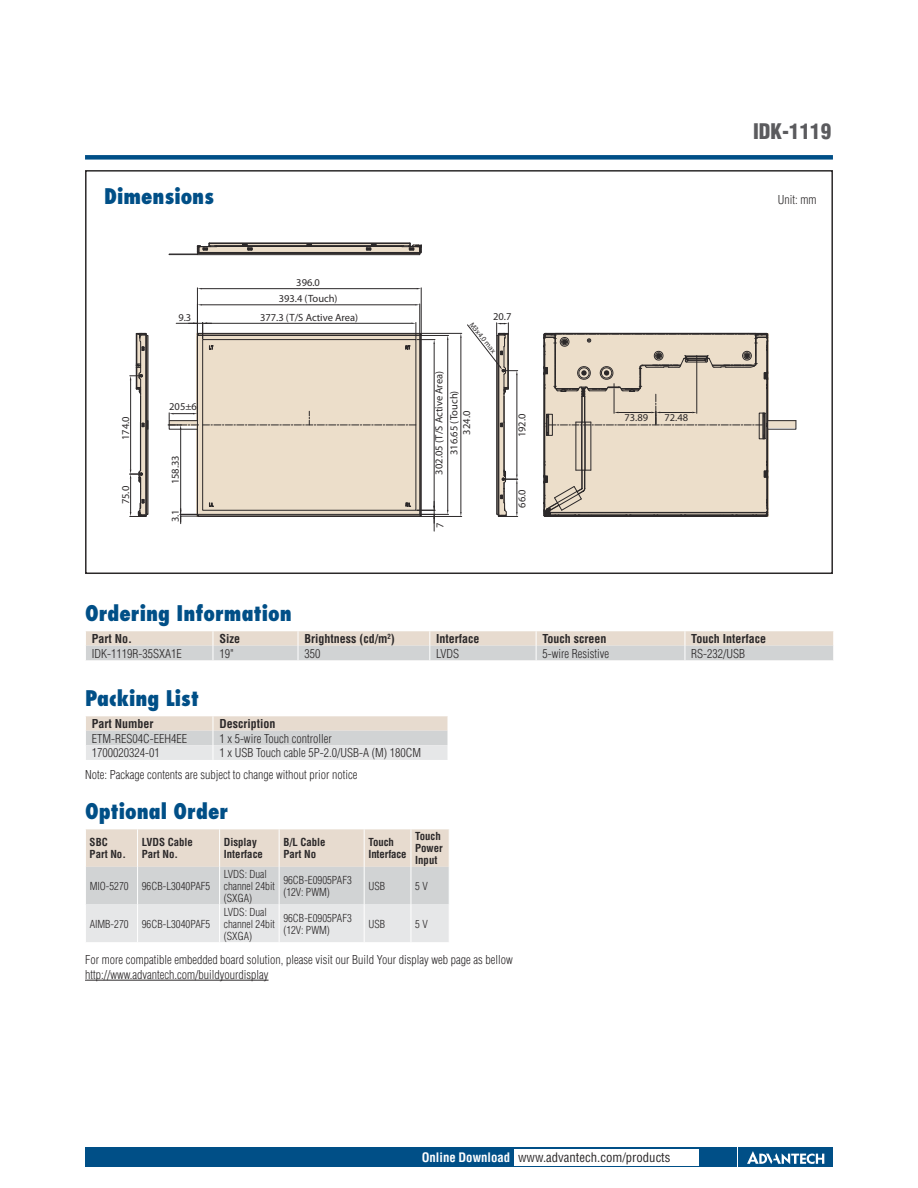
<style>
.page{position:relative;width:918px;height:1188px;background:#fff}
.page>*{position:absolute;margin:0;border:0;box-sizing:border-box;transform-origin:0 0}
.t1{font:800 condensed 21px "Futura";color:#004f87}
.t2{font:900 condensed 21px "Helvetica";color:#5b5b5e}
.t3{font:condensed 12.75px "Helvetica";color:#2b2829}
.t4{font:300 condensed 12px/21.9px "Helvetica";color:#2b2829}
.t5{font:700 condensed 12px "Helvetica";color:#2b2829}
.t6{font:300 condensed 10.8px/12px "Helvetica";color:#2b2829}
.t7{font:700 condensed 10.8px/12px "Helvetica";color:#2b2829}
.t8{font:10.5px/14.7px "Myriad Pro";color:#2b2829;text-align:center}
.t9{font:7.5px "Myriad Pro";color:#2b2829}
.s1{font-weight:700;color:#fff}
</style>
<div class="page">
<div style="left:85px;top:155px;width:748px;height:5px;background:#004f87"></div>
<div style="left:85px;top:1147px;width:651px;height:20px;background:#004f87"></div>
<div style="left:738px;top:1147px;width:95px;height:20px;background:#004f87"></div>
<svg style="left:747px;top:1151px;width:77px;height:13px"></svg>
<div style="left:514px;top:1149px;width:184px;height:16px;background:#fff"></div>
<div style="left:85px;top:170px;width:748px;height:404px;border:2px solid #2b2829"></div>
<svg style="left:86px;top:631px;width:748px;height:29px"></svg>
<svg style="left:86px;top:716px;width:362px;height:44px"></svg>
<svg style="left:86px;top:829px;width:363px;height:113px"></svg>
<hr style="left:137px;top:829px;width:1px;height:38px;background:#fff">
<hr style="left:219px;top:829px;width:1px;height:38px;background:#fff">
<hr style="left:279px;top:829px;width:1px;height:38px;background:#fff">
<hr style="left:137px;top:867px;width:1px;height:37px;background:#fff">
<hr style="left:219px;top:867px;width:1px;height:37px;background:#fff">
<hr style="left:279px;top:867px;width:1px;height:37px;background:#fff">
<hr style="left:364px;top:867px;width:1px;height:37px;background:#fff">
<hr style="left:411px;top:867px;width:1px;height:37px;background:#fff">
<hr style="left:137px;top:904px;width:1px;height:38px;background:#fff">
<hr style="left:219px;top:904px;width:1px;height:38px;background:#fff">
<hr style="left:279px;top:904px;width:1px;height:38px;background:#fff">
<hr style="left:364px;top:904px;width:1px;height:38px;background:#fff">
<hr style="left:411px;top:904px;width:1px;height:38px;background:#fff">
<hr style="left:364px;top:829px;width:1px;height:38px;background:#fff">
<hr style="left:411px;top:829px;width:1px;height:38px;background:#fff">
<hr style="left:85px;top:980px;width:184px;height:1px;background:#2b2829">
<hr style="left:419px;top:304px;width:1px;height:31px;background:#2b2829">
<hr style="left:202px;top:304px;width:213px;height:1px;background:#2b2829">
<hr style="left:434px;top:501px;width:1px;height:30px;background:#2b2829">
<hr style="left:197px;top:288px;width:1px;height:47px;background:#2b2829">
<hr style="left:421px;top:288px;width:1px;height:46px;background:#2b2829">
<hr style="left:202px;top:288px;width:215px;height:1px;background:#2b2829">
<hr style="left:421px;top:333px;width:41px;height:1px;background:#2b2829">
<hr style="left:421px;top:516px;width:41px;height:1px;background:#2b2829">
<svg style="left:168px;top:322px;width:281px;height:202px"></svg>
<svg style="left:168px;top:242px;width:254px;height:13px"></svg>
<svg style="left:543px;top:332px;width:254px;height:185px"></svg>
<svg style="left:460px;top:323px;width:58px;height:194px"></svg>
<svg style="left:130px;top:332px;width:18px;height:185px"></svg>
<h1 class="t2" style="left:753px;top:123px;width:80px">IDK-1119</h1>
<h1 class="t1" style="left:104px;top:187px;width:111px">Dimensions</h1>
<p class="t4" style="left:778px;top:190px;width:40px">Unit: mm</p>
<p class="t8" style="left:296px;top:276px;width:25px">396.0</p>
<p class="t8" style="left:119px;top:440px;width:25px;rotate:-90deg">174.0</p>
<p class="t8" style="left:119px;top:504px;width:20px;rotate:-90deg">75.0</p>
<p class="t8" style="left:178px;top:311px;width:14px">9.3</p>
<p class="t8" style="left:169px;top:400px;width:29px">205±6</p>
<p class="t8" style="left:168px;top:484px;width:31px;rotate:-90deg">158.33</p>
<p class="t8" style="left:168px;top:522px;width:14px;rotate:-90deg">3.1</p>
<p class="t8" style="left:279px;top:292px;width:60px">393.4 (Touch)</p>
<p class="t8" style="left:260px;top:311px;width:100px">377.3 (T/S Active Area)</p>
<p class="t8" style="left:493px;top:309px;width:20px">20.7</p>
<p class="t9" style="left:473px;top:321px;width:39px;rotate:51deg">M3x4.0 max</p>
<p class="t8" style="left:432px;top:475px;width:105px;rotate:-90deg">302.05 (T/S Active Area)<br>316.65 (Touch)</p>
<p class="t8" style="left:460px;top:435px;width:25px;rotate:-90deg">324.0</p>
<p class="t8" style="left:515px;top:437px;width:25px;rotate:-90deg">192.0</p>
<p class="t8" style="left:433px;top:528px;width:7px;rotate:-90deg">7</p>
<p class="t8" style="left:515px;top:508px;width:20px;rotate:-90deg">66.0</p>
<p class="t8" style="left:625px;top:411px;width:25px">73.89</p>
<p class="t8" style="left:665px;top:411px;width:25px">72.48</p>
<h1 class="t1" style="left:85px;top:604px;width:208px">Ordering Information</h1>
<p class="t5" style="left:92px;top:634px;width:42px">Part No.</p>
<p class="t5" style="left:219px;top:634px;width:22px">Size</p>
<p class="t5" style="left:304px;top:634px;width:92px">Brightness (cd/m<sup>2</sup>)</p>
<p class="t5" style="left:436px;top:634px;width:45px">Interface</p>
<p class="t5" style="left:543px;top:634px;width:66px">Touch screen</p>
<p class="t5" style="left:691px;top:634px;width:76px">Touch Interface</p>
<p class="t4" style="left:92px;top:643px;width:91px">IDK-1119R-35SXA1E</p>
<p class="t4" style="left:219px;top:643px;width:16px">19"</p>
<p class="t4" style="left:304px;top:643px;width:17px">350</p>
<p class="t4" style="left:436px;top:643px;width:25px">LVDS</p>
<p class="t4" style="left:543px;top:643px;width:68px">5-wire Resistive</p>
<p class="t4" style="left:691px;top:643px;width:55px">RS-232/USB</p>
<h1 class="t1" style="left:85px;top:689px;width:116px">Packing List</h1>
<p class="t5" style="left:92px;top:719px;width:63px">Part Number</p>
<p class="t5" style="left:219px;top:719px;width:57px">Description</p>
<p class="t4" style="left:92px;top:728px;width:97px">ETM-RES04C-EEH4EE</p>
<p class="t4" style="left:219px;top:728px;width:114px">1 x 5-wire Touch controller</p>
<p class="t4" style="left:92px;top:743px;width:69px">1700020324-01</p>
<p class="t4" style="left:85px;top:743px;width:338px;text-indent:134px">1 x USB Touch cable 5P-2.0/USB-A (M) 180CM<br>Note: Package contents are subject to change without prior notice</p>
<h1 class="t1" style="left:85px;top:802px;width:145px">Optional Order</h1>
<p class="t7" style="left:90px;top:837px;width:38px">SBC<br>Part No.</p>
<p class="t7" style="left:142px;top:837px;width:53px">LVDS Cable<br>Part No.</p>
<p class="t7" style="left:224px;top:837px;width:40px">Display<br>Interface</p>
<p class="t7" style="left:283px;top:837px;width:44px">B/L Cable<br>Part No</p>
<p class="t7" style="left:368px;top:837px;width:40px">Touch<br>Interface</p>
<p class="t7" style="left:415px;top:831px;width:29px">Touch<br>Power<br>Input</p>
<p class="t6" style="left:90px;top:881px;width:122px">MIO-5270 96CB-L3040PAF5</p>
<p class="t6" style="left:224px;top:869px;width:52px">LVDS: Dual channel 24bit (SXGA)</p>
<p class="t6" style="left:283px;top:875px;width:70px">96CB-E0905PAF3 (12V: PWM)</p>
<p class="t6" style="left:368px;top:881px;width:18px">USB</p>
<p class="t6" style="left:415px;top:881px;width:14px">5 V</p>
<p class="t6" style="left:224px;top:907px;width:52px">LVDS: Dual channel 24bit (SXGA)</p>
<p class="t6" style="left:283px;top:913px;width:70px">96CB-E0905PAF3 (12V: PWM)</p>
<p class="t6" style="left:368px;top:919px;width:18px">USB</p>
<p class="t6" style="left:415px;top:919px;width:14px">5 V</p>
<p class="t4" style="left:85px;top:953px;width:429px;line-height:15px">For more compatible embedded board solution, please visit our Build Your display web page as bellow http://www.advantech.com/buildyourdisplay</p>
<p class="t6" style="left:90px;top:919px;width:122px">AIMB-270 96CB-L3040PAF5</p>
<p class="t3" style="left:422px;top:1153px;width:250px"><span class="s1">Online Download</span> www.advantech.com/products</p>
</div>
